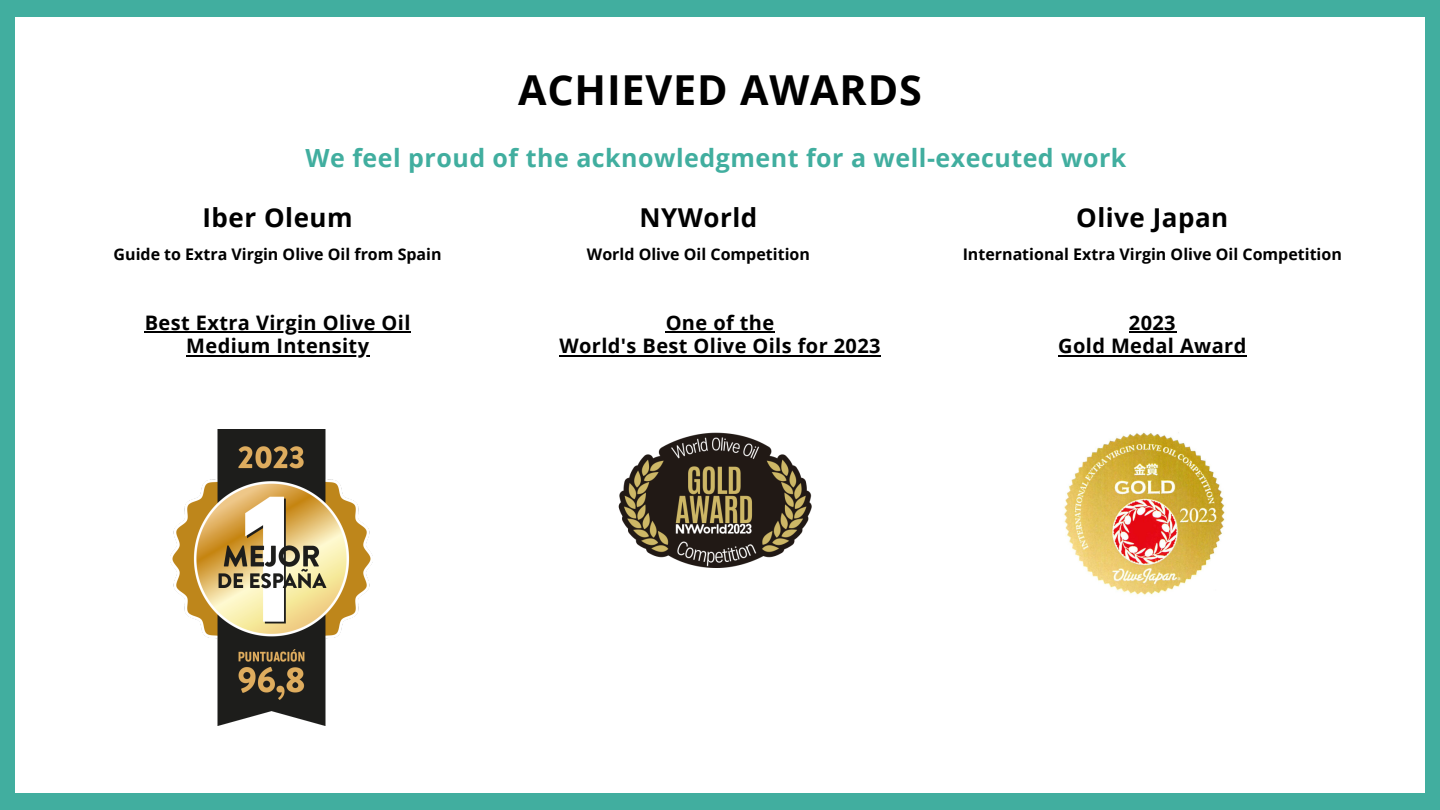
<style>
.page{position:relative;width:1440px;height:810px;background:#41ae9f}
.page>*{position:absolute;margin:0;border:0;box-sizing:border-box;transform-origin:0 0}
.t1{font:700 41.3px "Open Sans";letter-spacing:.02em;color:#000}
.t2{font:700 26px "Open Sans";letter-spacing:.02em;color:#000}
.t3{font:700 25px "Open Sans";letter-spacing:.02em;color:#41ae9f}
.t4{font:700 20px "Open Sans";letter-spacing:.02em;color:#000}
.t5{font:700 16px "Open Sans";color:#000}
</style>
<div class="page">
<div style="left:16px;top:17px;width:1409px;height:776px;background:#fff"></div>
<img style="left:170px;top:429px;width:203px;height:297px">
<img style="left:618px;top:432px;width:194px;height:136px">
<img style="left:1064px;top:432px;width:161px;height:163px">
<hr style="left:145px;top:332px;width:266px;height:1px;background:#000">
<hr style="left:186px;top:355px;width:183px;height:1px;background:#000">
<hr style="left:666px;top:332px;width:109px;height:1px;background:#000">
<hr style="left:559px;top:355px;width:322px;height:1px;background:#000">
<hr style="left:1129px;top:332px;width:47px;height:1px;background:#000">
<hr style="left:1058px;top:355px;width:189px;height:1px;background:#000">
<p class="t1" style="left:518px;top:61px;width:405px">ACHIEVED AWARDS</p>
<p class="t3" style="left:306px;top:141px;width:822px">We feel proud of the acknowledgment for a well-executed work</p>
<p class="t2" style="left:203px;top:199px;width:152px">Iber Oleum</p>
<p class="t2" style="left:639px;top:199px;width:119px">NYWorld</p>
<p class="t5" style="left:114px;top:243px;width:330px">Guide to Extra Virgin Olive Oil from Spain</p>
<p class="t5" style="left:587px;top:243px;width:225px">World Olive Oil Competition</p>
<p class="t2" style="left:1076px;top:199px;width:154px">Olive Japan</p>
<p class="t5" style="left:963px;top:243px;width:381px">International Extra Virgin Olive Oil Competition</p>
<p class="t4" style="left:145px;top:309px;width:267px">Best Extra Virgin Olive Oil</p>
<p class="t4" style="left:186px;top:332px;width:184px">Medium Intensity</p>
<p class="t4" style="left:666px;top:309px;width:110px">One of the</p>
<p class="t4" style="left:559px;top:332px;width:323px">World's Best Olive Oils for 2023</p>
<p class="t4" style="left:1129px;top:309px;width:48px">2023</p>
<p class="t4" style="left:1058px;top:332px;width:190px">Gold Medal Award</p>
</div>
